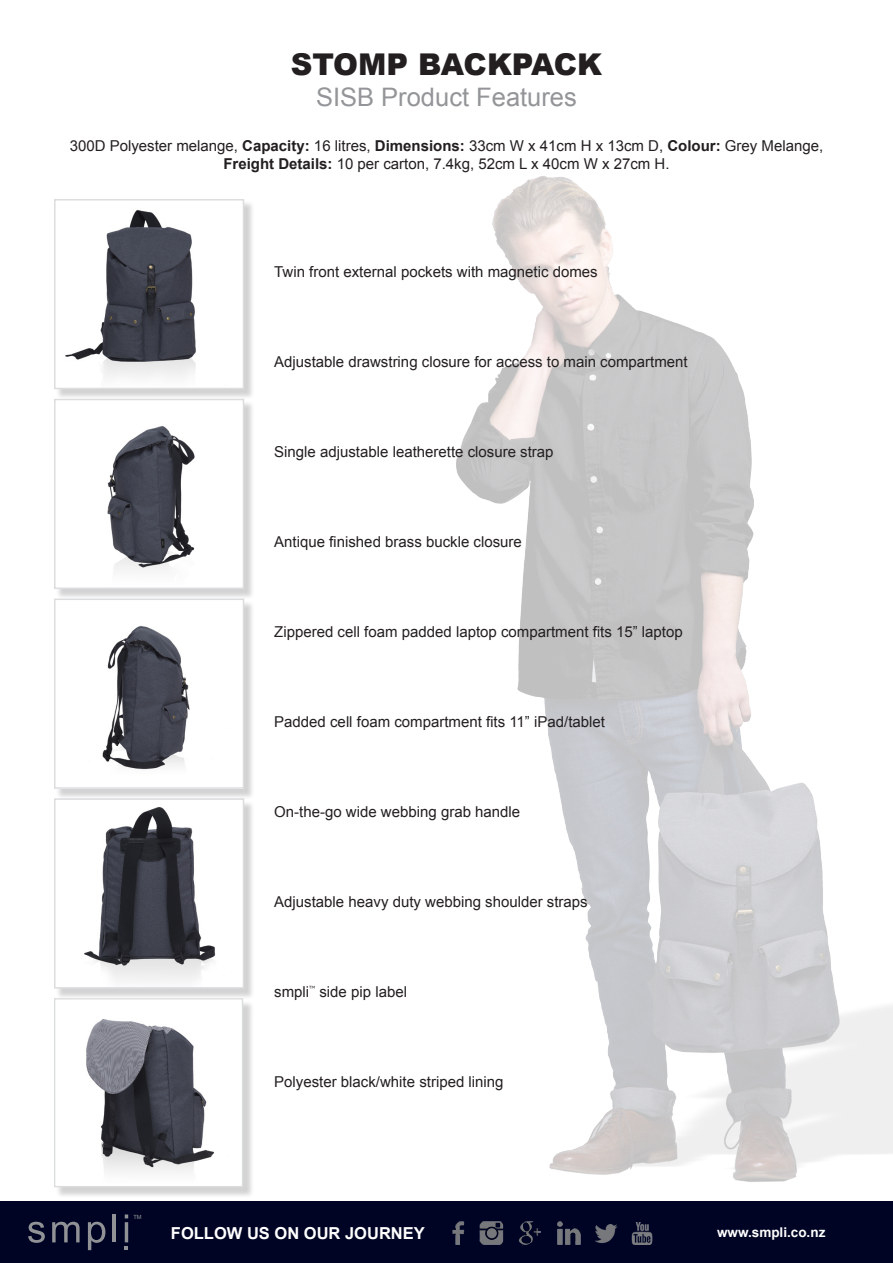
<style>
.page{position:relative;width:893px;height:1263px;background:#fff}
.page>*{position:absolute;margin:0;border:0;box-sizing:border-box;transform-origin:0 0}
.t1{font:900 30px "Arial";color:#231f20}
.t2{font:25.5px "Arial";color:#939598}
.t3{font:700 16.5px "Arial";color:#fff}
.t4{font:15px/18px "Arial";color:#231f20;text-align:center}
.t5{font:700 13.5px "Arial";color:#fff}
.t6{font:5.7px "Arial";color:#919295}
.s1{font-weight:700}
</style>
<div class="page">
<img style="left:456px;top:176px;width:437px;height:1006px">
<div style="left:0;top:1201px;width:893px;height:62px;background:#000424"></div>
<img style="left:452px;top:1221px;width:13px;height:24px">
<img style="left:519px;top:1221px;width:22px;height:24px">
<img style="left:479px;top:1221px;width:25px;height:24px">
<img style="left:557px;top:1221px;width:24px;height:24px">
<img style="left:631px;top:1222px;width:22px;height:22px">
<img style="left:595px;top:1224px;width:23px;height:19px">
<svg style="left:28px;top:1222px;width:17px;height:21px"></svg>
<svg style="left:52px;top:1222px;width:28px;height:20px"></svg>
<svg style="left:88px;top:1222px;width:17px;height:28px"></svg>
<hr style="left:113px;top:1214px;width:3px;height:28px;background:#919295">
<hr style="left:125px;top:1222px;width:3px;height:20px;background:#919295">
<svg style="left:125px;top:1214px;width:3px;height:4px"></svg>
<svg style="left:125px;top:1246px;width:3px;height:4px"></svg>
<div style="left:56px;top:201px;width:199px;height:199px;background:#231f20;opacity:.2"></div>
<img style="left:57px;top:202px;width:184px;height:184px">
<div style="left:54px;top:199px;width:190px;height:190px;border:2px solid #dcdddf"></div>
<div style="left:56px;top:800px;width:199px;height:199px;background:#231f20;opacity:.2"></div>
<img style="left:57px;top:801px;width:184px;height:184px">
<div style="left:54px;top:798px;width:190px;height:190px;border:2px solid #dcdddf"></div>
<div style="left:56px;top:400px;width:199px;height:200px;background:#231f20;opacity:.2"></div>
<img style="left:57px;top:402px;width:184px;height:184px">
<div style="left:54px;top:399px;width:190px;height:190px;border:2px solid #dcdddf"></div>
<div style="left:56px;top:600px;width:199px;height:199px;background:#231f20;opacity:.2"></div>
<img style="left:57px;top:601px;width:184px;height:185px">
<div style="left:54px;top:598px;width:190px;height:191px;border:2px solid #dcdddf"></div>
<div style="left:56px;top:1000px;width:198px;height:198px;background:#231f20;opacity:.2"></div>
<img style="left:56px;top:1000px;width:185px;height:185px">
<div style="left:54px;top:998px;width:189px;height:189px;border:1px solid #dcdddf"></div>
<p class="t1" style="left:291px;top:43px;width:313px">STOMP BACKPACK</p>
<p class="t2" style="left:316px;top:80px;width:262px">SISB Product Features</p>
<p class="t4" style="left:70px;top:137px;width:755px">300D Polyester melange, <span class="s1">Capacity:</span> 16 litres, <span class="s1">Dimensions:</span> 33cm W x 41cm H x 13cm D, <span class="s1">Colour:</span> Grey Melange,<br><span class="s1">Freight Details:</span> 10 per carton, 7.4kg, 52cm L x 40cm W x 27cm H.</p>
<p class="t4" style="left:274px;top:263px;width:325px">Twin front external pockets with magnetic domes</p>
<p class="t4" style="left:274px;top:353px;width:415px">Adjustable drawstring closure for access to main compartment</p>
<p class="t4" style="left:274px;top:443px;width:281px">Single adjustable leatherette closure strap</p>
<p class="t4" style="left:274px;top:533px;width:249px">Antique finished brass buckle closure</p>
<p class="t4" style="left:274px;top:623px;width:410px">Zippered cell foam padded laptop compartment fits 15” laptop</p>
<p class="t4" style="left:274px;top:713px;width:332px">Padded cell foam compartment fits 11” iPad/tablet</p>
<p class="t4" style="left:274px;top:803px;width:247px">On-the-go wide webbing grab handle</p>
<p class="t4" style="left:274px;top:893px;width:315px">Adjustable heavy duty webbing shoulder straps</p>
<p class="t4" style="left:274px;top:983px;width:134px">smpli<sup>™</sup> side pip label</p>
<p class="t4" style="left:274px;top:1073px;width:231px">Polyester black/white striped lining</p>
<p class="t6" style="left:133px;top:1213px;width:10px">TM</p>
<p class="t3" style="left:171px;top:1222px;width:255px">FOLLOW US ON OUR JOURNEY</p>
<p class="t5" style="left:717px;top:1223px;width:110px">www.smpli.co.nz</p>
</div>
